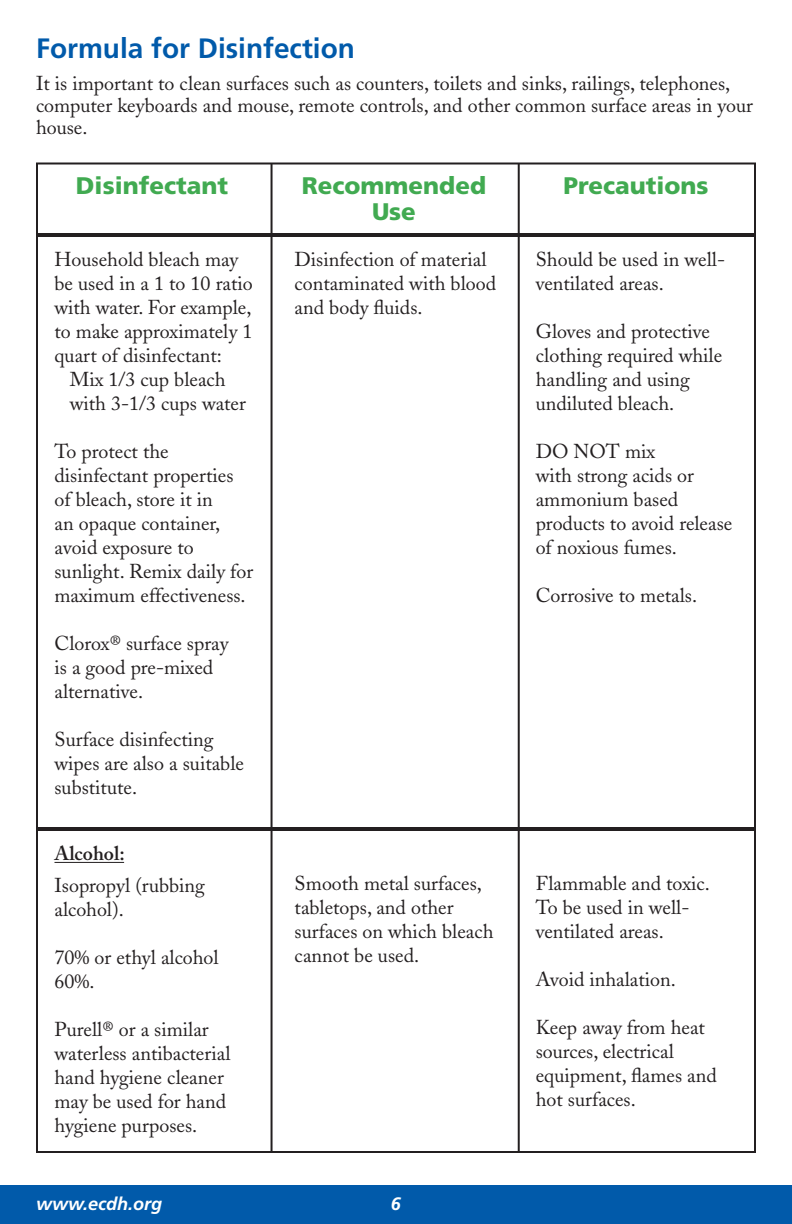
<style>
.page{position:relative;width:792px;height:1224px;background:#fff}
.page>*{position:absolute;margin:0;border:0;box-sizing:border-box;transform-origin:0 0}
.t1{font:700 28px "Frutiger";color:#015aaa}
.t2{font:900 24px "Frutiger";color:#41aa51}
.t3{font:20px/24px "Adobe Caslon";color:#231f20}
.t4{font:600 20px "Adobe Caslon";color:#231f20}
.t5{font:italic 700 18px "Frutiger";color:#fff}
</style>
<div class="page">
<div style="left:0;top:1185px;width:792px;height:39px;background:#015aaa"></div>
<hr style="left:54px;top:862px;width:70px;height:1px;background:#231f20">
<hr style="left:271px;top:163px;width:2px;height:989px;background:#231f20">
<hr style="left:518px;top:163px;width:2px;height:989px;background:#231f20">
<hr style="left:38px;top:233px;width:716px;height:4px;background:#231f20">
<hr style="left:38px;top:827px;width:716px;height:4px;background:#231f20">
<p class="t1" style="left:36px;top:32px;width:320px">Formula for Disinfection</p>
<p class="t3" style="left:36px;top:72px;width:718px;line-height:22px">It is important to clean surfaces such as counters, toilets and sinks, railings, telephones, computer keyboards and mouse, remote controls, and other common surface areas in your house.</p>
<p class="t2" style="left:76px;top:171px;width:154px">Disinfectant</p>
<p class="t2" style="left:302px;top:171px;width:186px">Recommended</p>
<p class="t2" style="left:564px;top:171px;width:146px">Precautions</p>
<p class="t2" style="left:372px;top:197px;width:45px">Use</p>
<p class="t3" style="left:54px;top:248px;width:200px">Household bleach may be used in a 1 to 10 ratio with water. For example, to make approximately 1 quart of disinfectant:</p>
<p class="t3" style="left:70px;top:368px;width:157px">Mix 1/3 cup bleach</p>
<p class="t3" style="left:70px;top:392px;width:178px">with 3-1/3 cups water</p>
<p class="t3" style="left:54px;top:440px;width:200px">To protect the disinfectant properties of bleach, store it in<br>an opaque container, avoid exposure to sunlight. Remix daily for maximum effectiveness.</p>
<p class="t3" style="left:54px;top:632px;width:175px">Clorox® surface spray is a good pre-mixed alternative.</p>
<p class="t3" style="left:54px;top:728px;width:191px">Surface disinfecting wipes are also a suitable substitute.</p>
<p class="t3" style="left:295px;top:248px;width:203px">Disinfection of material contaminated with blood and body fluids.</p>
<p class="t3" style="left:536px;top:248px;width:191px">Should be used in well&shy;ventilated areas.</p>
<p class="t3" style="left:536px;top:320px;width:188px">Gloves and protective clothing required while handling and using undiluted bleach.</p>
<p class="t3" style="left:536px;top:440px;width:198px">DO NOT mix<br>with strong acids or ammonium based products to avoid release of noxious fumes.</p>
<p class="t3" style="left:536px;top:584px;width:163px">Corrosive to metals.</p>
<p class="t4" style="left:54px;top:842px;width:72px">Alcohol:</p>
<p class="t3" style="left:54px;top:874px;width:152px">Isopropyl (rubbing alcohol).</p>
<p class="t3" style="left:54px;top:946px;width:166px">70% or ethyl alcohol<br>60%.</p>
<p class="t3" style="left:54px;top:1018px;width:177px">Purell® or a similar waterless antibacterial hand hygiene cleaner may be used for hand hygiene purposes.</p>
<p class="t3" style="left:295px;top:872px;width:200px">Smooth metal surfaces, tabletops, and other surfaces on which bleach cannot be used.</p>
<p class="t5" style="left:36px;top:1193px;width:128px">www.ecdh.org</p>
<p class="t5" style="left:391px;top:1193px;width:12px">6</p>
<p class="t3" style="left:536px;top:872px;width:176px">Flammable and toxic.<br>To be used in well&shy;ventilated areas.</p>
<p class="t3" style="left:536px;top:968px;width:142px">Avoid inhalation.</p>
<p class="t3" style="left:536px;top:1016px;width:183px">Keep away from heat sources, electrical equipment, flames and hot surfaces.</p>
</div>
